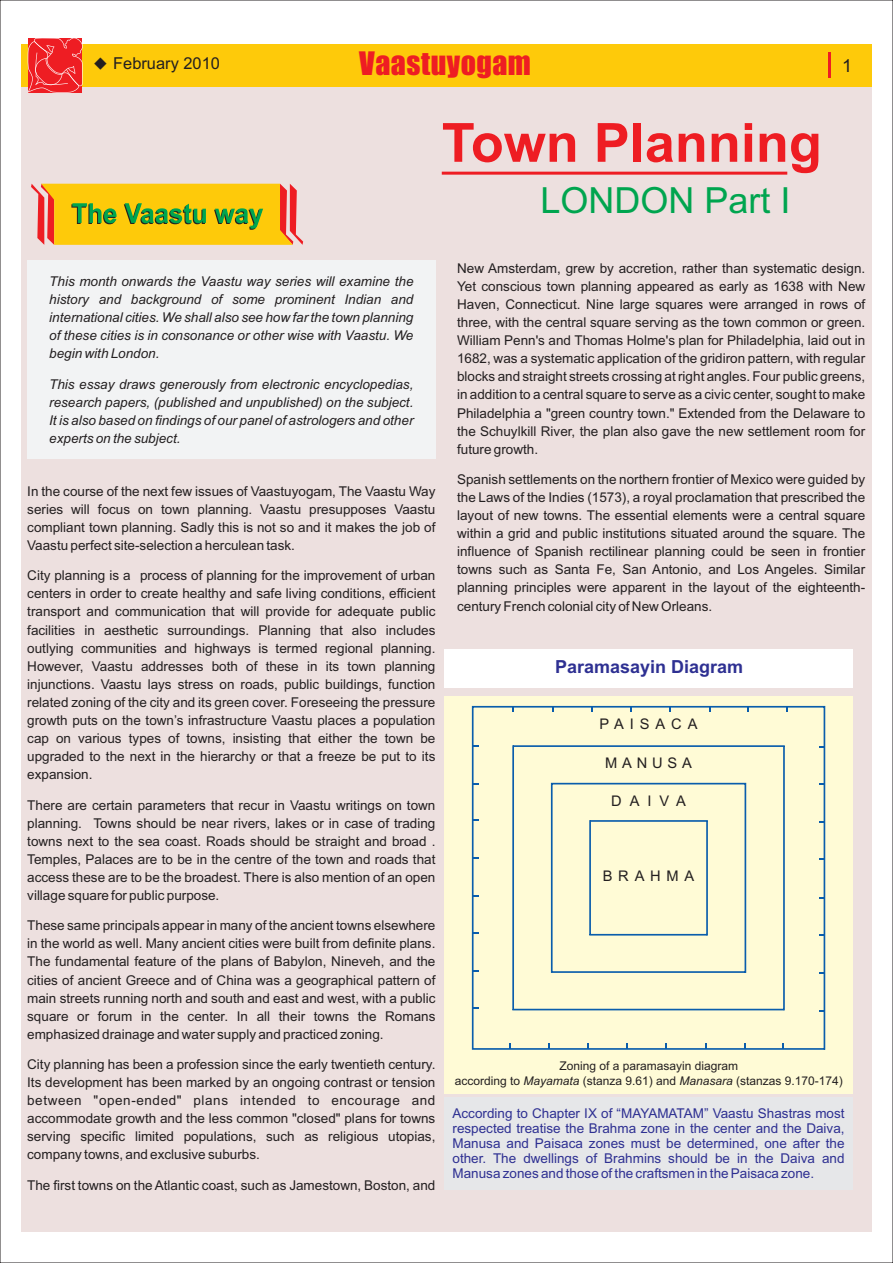
<style>
.page{position:relative;width:893px;height:1263px;background:#fff}
.page>*{position:absolute;margin:0;border:0;box-sizing:border-box;transform-origin:0 0}
.t1{font:700 54px "Arial";color:#ee1d23}
.t2{font:36px "Arial";color:#00a54f}
.t3{font:29.85px "Impact";letter-spacing:.015em;color:#ee1d23}
.t4{font:700 18px "Arial";color:#2e3092}
.t5{font:17.85px "Arial";color:#231f20}
.t6{font:16.35px "Arial";color:#231f20}
.t7{font:14.7px "Arial";letter-spacing:.395em;color:#231f20}
.t8{font:13.5px/18.1px "Arial";color:#231f20;text-align:justify}
.t9{font:italic 13.5px/18.1px "Arial";color:#231f20;text-align:justify}
.t10{font:13.5px/15.1px "Arial";color:#2e3092;text-align:justify}
.t11{font:12px/15.6px "Arial";color:#231f20;text-align:center}
.s1{font-style:italic}
</style>
<div class="page">
<div style="left:21px;top:44px;width:851px;height:1187px;background:#ede0df"></div>
<svg style="left:31px;top:184px;width:272px;height:61px"></svg>
<div style="left:27px;top:260px;width:408px;height:199px;background:#f2f3f4"></div>
<div style="left:444px;top:696px;width:409px;height:397px;background:#fffbd6"></div>
<svg style="left:472px;top:706px;width:353px;height:344px"></svg>
<svg style="left:548px;top:1043px;width:2px;height:6px"></svg>
<svg style="left:626px;top:1043px;width:2px;height:6px"></svg>
<svg style="left:665px;top:1043px;width:2px;height:6px"></svg>
<svg style="left:705px;top:1043px;width:2px;height:6px"></svg>
<div style="left:444px;top:1098px;width:409px;height:92px;background:#e6e7e9"></div>
<div style="left:444px;top:649px;width:409px;height:39px;background:#fff"></div>
<hr style="left:442px;top:172px;width:345px;height:3px;background:#ee1d23">
<div style="left:21px;top:44px;width:850px;height:42px;background:#feca0a"></div>
<hr style="left:829px;top:52px;width:2px;height:26px;background:#ee1d23">
<svg style="left:28px;top:38px;width:55px;height:55px"></svg>
<p class="t6" style="left:93px;top:57px;width:128px">◆February 2010</p>
<h3 class="t3" style="left:359px;top:52px;width:173px">Vaastuyogam</h3>
<h3 class="t5" style="left:842px;top:59px;width:11px">1</h3>
<h1 class="t1" style="left:442px;top:122px;width:382px">Town Planning</h1>
<h2 class="t2" style="left:540px;top:186px;width:252px">LONDON Part I</h2>
<p class="t9" style="left:49px;top:273px;width:366px">This month onwards the Vaastu way series will examine the history and background of some prominent Indian and international cities. We shall also see how far the town planning of these cities is in consonance or other wise with Vaastu. We begin with London.</p>
<p class="t9" style="left:49px;top:376px;width:366px">This essay draws generously from electronic encyclopedias, research papers, (published and unpublished) on the subject.<br>It is also based on findings of our panel of astrologers and other experts on the subject.</p>
<p class="t8" style="left:27px;top:483px;width:410px">In the course of the next few issues of Vaastuyogam, The Vaastu Way series will focus on town planning. Vaastu presupposes Vaastu compliant town planning. Sadly this is not so and it makes the job of Vaastu perfect site-selection a herculean task.</p>
<p class="t8" style="left:27px;top:568px;width:410px">City planning is a process of planning for the improvement of urban centers in order to create healthy and safe living conditions, efficient transport and communication that will provide for adequate public facilities in aesthetic surroundings. Planning that also includes outlying communities and highways is termed regional planning.<br>However, Vaastu addresses both of these in its town planning injunctions. Vaastu lays stress on roads, public buildings, function related zoning of the city and its green cover. Foreseeing the pressure growth puts on the town’s infrastructure Vaastu places a population cap on various types of towns, insisting that either the town be upgraded to the next in the hierarchy or that a freeze be put to its expansion.</p>
<p class="t8" style="left:27px;top:797px;width:410px">There are certain parameters that recur in Vaastu writings on town planning. Towns should be near rivers, lakes or in case of trading towns next to the sea coast. Roads should be straight and broad .<br>Temples, Palaces are to be in the centre of the town and roads that access these are to be the broadest. There is also mention of an open village square for public purpose.</p>
<p class="t8" style="left:27px;top:918px;width:410px">These same principals appear in many of the ancient towns elsewhere in the world as well. Many ancient cities were built from definite plans.<br>The fundamental feature of the plans of Babylon, Nineveh, and the cities of ancient Greece and of China was a geographical pattern of main streets running north and south and east and west, with a public square or forum in the center. In all their towns the Romans emphasized drainage and water supply and practiced zoning.</p>
<p class="t8" style="left:27px;top:1056px;width:410px">City planning has been a profession since the early twentieth century.<br>Its development has been marked by an ongoing contrast or tension between "open-ended" plans intended to encourage and accommodate growth and the less common "closed" plans for towns serving specific limited populations, such as religious utopias, company towns, and exclusive suburbs.</p>
<p class="t8" style="left:27px;top:1177px;width:410px">The first towns on the Atlantic coast, such as Jamestown, Boston, and</p>
<p class="t8" style="left:457px;top:260px;width:410px">New Amsterdam, grew by accretion, rather than systematic design.<br>Yet conscious town planning appeared as early as 1638 with New Haven, Connecticut. Nine large squares were arranged in rows of three, with the central square serving as the town common or green.<br>William Penn's and Thomas Holme's plan for Philadelphia, laid out in 1682, was a systematic application of the gridiron pattern, with regular blocks and straight streets crossing at right angles. Four public greens, in addition to a central square to serve as a civic center, sought to make Philadelphia a "green country town." Extended from the Delaware to the Schuylkill River, the plan also gave the new settlement room for future growth.</p>
<p class="t8" style="left:457px;top:471px;width:410px">Spanish settlements on the northern frontier of Mexico were guided by the Laws of the Indies (1573), a royal proclamation that prescribed the layout of new towns. The essential elements were a central square within a grid and public institutions situated around the square. The influence of Spanish rectilinear planning could be seen in frontier towns such as Santa Fe, San Antonio, and Los Angeles. Similar planning principles were apparent in the layout of the eighteenth&shy;century French colonial city of New Orleans.</p>
<h3 class="t4" style="left:555px;top:660px;width:190px">Paramasayin Diagram</h3>
<p class="t7" style="left:600px;top:719px;width:99px">PAISACA</p>
<p class="t7" style="left:605px;top:757px;width:88px">MANUSA</p>
<p class="t7" style="left:611px;top:795px;width:76px">DAIVA</p>
<p class="t7" style="left:603px;top:870px;width:93px">BRAHMA</p>
<p class="t11" style="left:455px;top:1059px;width:390px">Zoning of a paramasayin diagram<br>according to <span class="s1">Mayamata</span> (stanza 9.61) and <span class="s1">Manasara</span> (stanzas 9.170-174)</p>
<p class="t10" style="left:452px;top:1107px;width:394px">According to Chapter IX of “MAYAMATAM” Vaastu Shastras most respected treatise the Brahma zone in the center and the Daiva, Manusa and Paisaca zones must be determined, one after the other. The dwellings of Brahmins should be in the Daiva and Manusa zones and those of the craftsmen in the Paisaca zone.</p>
</div>
